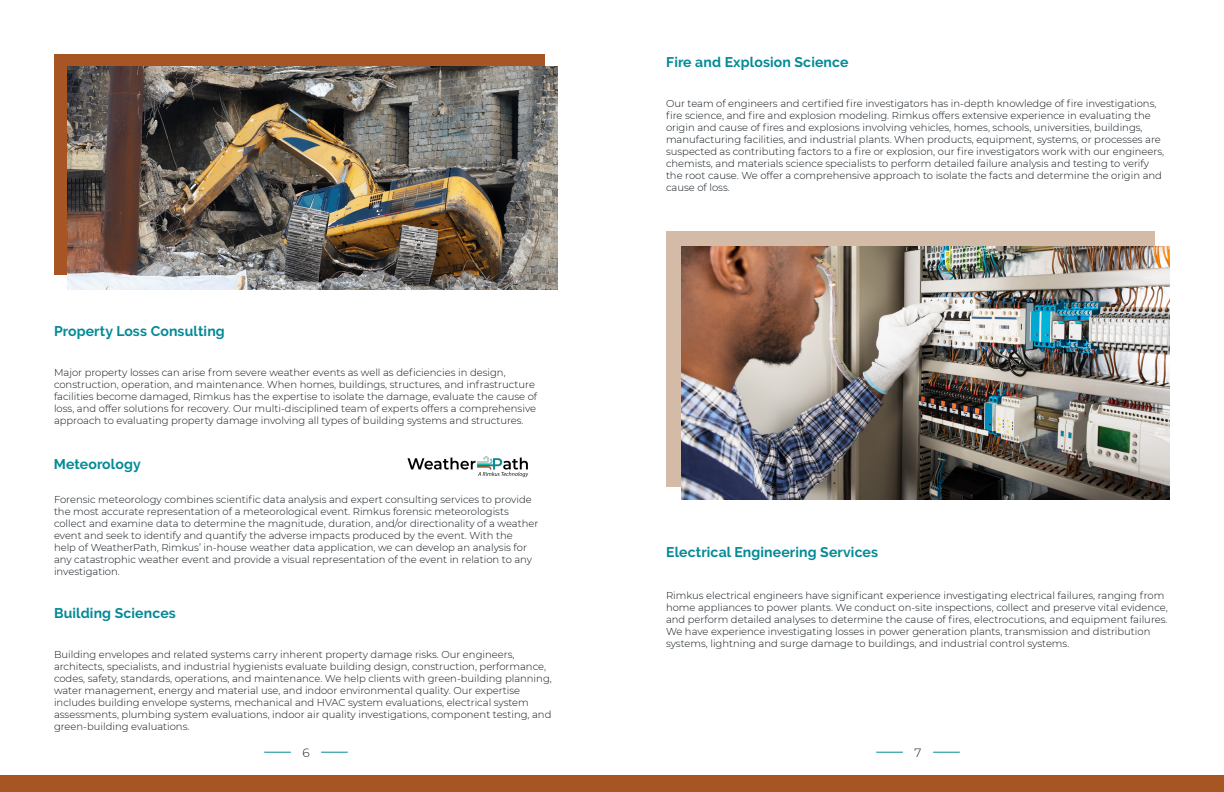
<style>
.page{position:relative;width:1224px;height:792px;background:#fff}
.page>*{position:absolute;margin:0;border:0;box-sizing:border-box;transform-origin:0 0}
.t1{font:700 14px "Raleway";letter-spacing:.01em;color:#038a96}
.t2{font:300 12px "Montserrat";color:#231f20}
.t3{font:300 10px/12px "Montserrat";color:#0e1419}
</style>
<div class="page">
<svg style="left:933px;top:752px;width:27px;height:1px"></svg>
<svg style="left:876px;top:752px;width:27px;height:1px"></svg>
<svg style="left:321px;top:752px;width:27px;height:1px"></svg>
<svg style="left:264px;top:752px;width:27px;height:1px"></svg>
<div style="left:0;top:776px;width:1224px;height:16px;background:#a65523"></div>
<div style="left:54px;top:54px;width:491px;height:221px;background:#a65523"></div>
<img style="left:67px;top:67px;width:491px;height:222px">
<div style="left:666px;top:232px;width:489px;height:255px;background:#d3bba8"></div>
<img style="left:681px;top:246px;width:489px;height:254px">
<img style="left:407px;top:456px;width:122px;height:22px">
<h1 class="t1" style="left:666px;top:54px;width:184px">Fire and Explosion Science</h1>
<h1 class="t1" style="left:54px;top:324px;width:172px">Property Loss Consulting</h1>
<p class="t3" style="left:54px;top:366px;width:485px">Major property losses can arise from severe weather events as well as deficiencies in design, construction, operation, and maintenance. When homes, buildings, structures, and infrastructure facilities become damaged, Rimkus has the expertise to isolate the damage, evaluate the cause of loss, and offer solutions for recovery. Our multi-disciplined team of experts offers a comprehensive approach to evaluating property damage involving all types of building systems and structures.</p>
<h1 class="t1" style="left:54px;top:456px;width:88px">Meteorology</h1>
<p class="t3" style="left:54px;top:493px;width:486px">Forensic meteorology combines scientific data analysis and expert consulting services to provide the most accurate representation of a meteorological event. Rimkus forensic meteorologists collect and examine data to determine the magnitude, duration, and/or directionality of a weather event and seek to identify and quantify the adverse impacts produced by the event. With the<br>help of WeatherPath, Rimkus’ in-house weather data application, we can develop an analysis for any catastrophic weather event and provide a visual representation of the event in relation to any investigation.</p>
<h1 class="t1" style="left:54px;top:605px;width:123px">Building Sciences</h1>
<p class="t3" style="left:54px;top:648px;width:499px">Building envelopes and related systems carry inherent property damage risks. Our engineers, architects, specialists, and industrial hygienists evaluate building design, construction, performance, codes, safety, standards, operations, and maintenance. We help clients with green-building planning, water management, energy and material use, and indoor environmental quality. Our expertise includes building envelope systems, mechanical and HVAC system evaluations, electrical system assessments, plumbing system evaluations, indoor air quality investigations, component testing, and green-building evaluations.</p>
<p class="t3" style="left:666px;top:97px;width:500px">Our team of engineers and certified fire investigators has in-depth knowledge of fire investigations, fire science, and fire and explosion modeling. Rimkus offers extensive experience in evaluating the origin and cause of fires and explosions involving vehicles, homes, schools, universities, buildings, manufacturing facilities, and industrial plants. When products, equipment, systems, or processes are suspected as contributing factors to a fire or explosion, our fire investigators work with our engineers, chemists, and materials science specialists to perform detailed failure analysis and testing to verify the root cause. We offer a comprehensive approach to isolate the facts and determine the origin and cause of loss.</p>
<h1 class="t1" style="left:666px;top:544px;width:213px">Electrical Engineering Services</h1>
<p class="t3" style="left:666px;top:589px;width:503px">Rimkus electrical engineers have significant experience investigating electrical failures, ranging from home appliances to power plants. We conduct on-site inspections, collect and preserve vital evidence, and perform detailed analyses to determine the cause of fires, electrocutions, and equipment failures.<br>We have experience investigating losses in power generation plants, transmission and distribution systems, lightning and surge damage to buildings, and industrial control systems.</p>
<p class="t2" style="left:302px;top:744px;width:9px">6</p>
<p class="t2" style="left:915px;top:744px;width:8px">7</p>
</div>
